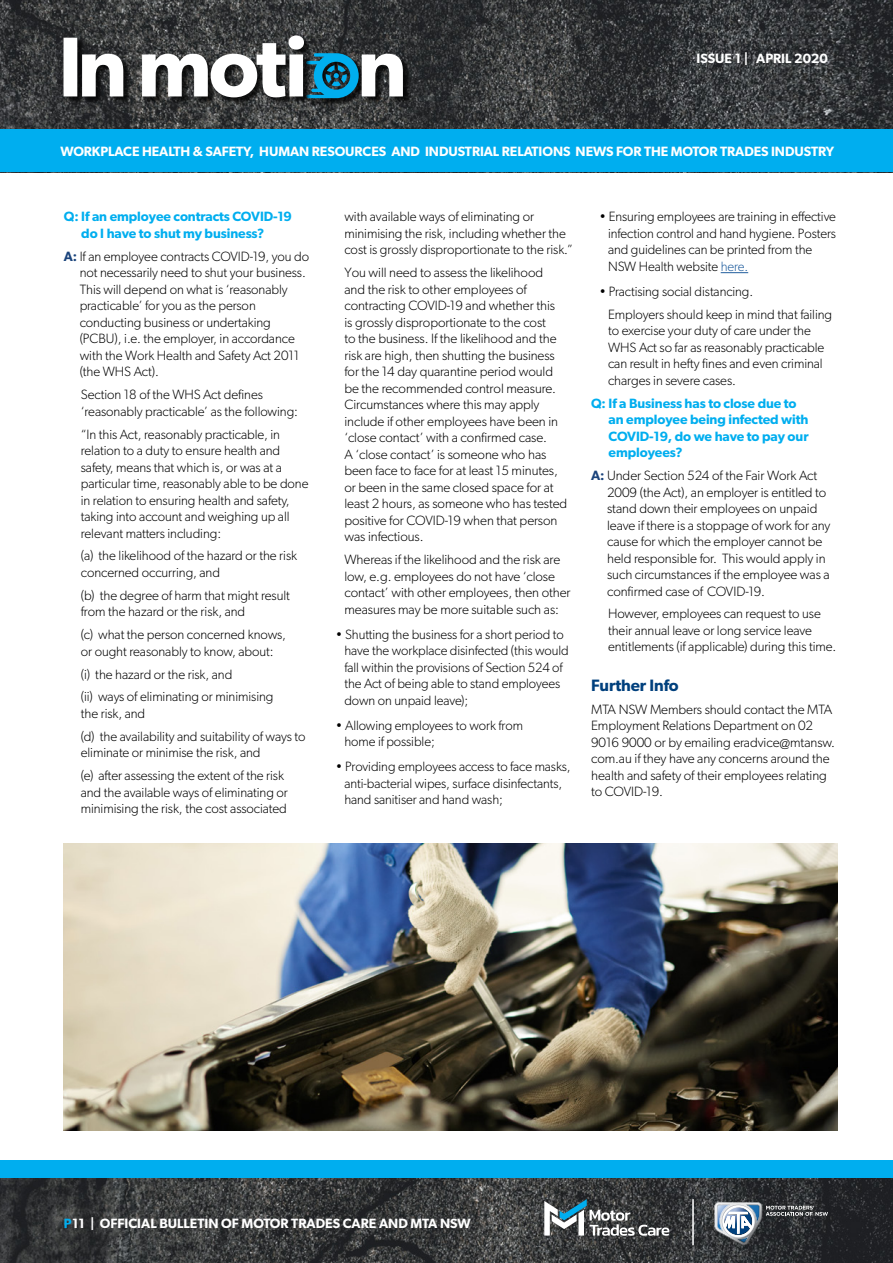
<style>
.page{position:relative;width:893px;height:1263px;background:#fff}
.page>*{position:absolute;margin:0;border:0;box-sizing:border-box;transform-origin:0 0}
.Subheader{font:600 16.5px "Gibson";letter-spacing:-.005em;color:#00407d}
.Body{font:300 13.5px/16.5px "Gibson";letter-spacing:-.005em;color:#000}
.t1{font:600 13.5px "Gibson";letter-spacing:-.005em;color:#fff}
.Question{font:600 13.5px/16.5px "Gibson";letter-spacing:-.005em;color:#00aeef}
.s1{font-weight:600;color:#1b447c}
.s2{color:#215e9e}
.s3{color:#00aeef}
</style>
<div class="page">
<img style="left:0;top:0;width:893px;height:130px">
<img style="left:0;top:1178px;width:893px;height:85px">
<div style="left:0;top:130px;width:893px;height:42px;background:#00aeef"></div>
<div style="left:0;top:1160px;width:893px;height:18px;background:#00aeef"></div>
<svg style="left:714px;top:1202px;width:114px;height:43px;background:#5b6269"></svg>
<svg style="left:544px;top:1199px;width:125px;height:37px"></svg>
<hr style="left:692px;top:1199px;width:2px;height:46px;background:#fff">
<div style="left:64px;top:37px;width:347px;height:69px;background:#000;opacity:.75"></div>
<svg style="left:64px;top:35px;width:339px;height:63px"></svg>
<svg style="left:721px;top:272px;width:27px;height:1px"></svg>
<img style="left:64px;top:843px;width:774px;height:287px">
<p class="t1" style="left:696px;top:50px;width:133px">ISSUE 1 | APRIL 2020</p>
<p class="t1" style="left:60px;top:144px;width:775px">WORKPLACE HEALTH &amp; SAFETY, HUMAN RESOURCES AND INDUSTRIAL RELATIONS NEWS FOR THE MOTOR TRADES INDUSTRY</p>
<p class="Question" style="left:81px;top:208px;width:212px;text-indent:-17px">Q: If an employee contracts COVID-19 do I have to shut my business?</p>
<p class="Body" style="left:80px;top:248px;width:231px;text-indent:-16px"><span class="s1">A:</span> If an employee contracts COVID-19, you do not necessarily need to shut your business.<br>This will depend on what is ‘reasonably practicable’ for you as the person conducting business or undertaking (PCBU), i.e. the employer, in accordance with the Work Health and Safety Act 2011 (the WHS Act).</p>
<p class="Body" style="left:81px;top:386px;width:219px">Section 18 of the WHS Act defines ‘reasonably practicable’ as the following:</p>
<p class="Body" style="left:81px;top:425px;width:229px">“In this Act, reasonably practicable, in relation to a duty to ensure health and safety, means that which is, or was at a particular time, reasonably able to be done in relation to ensuring health and safety, taking into account and weighing up all relevant matters including:</p>
<p class="Body" style="left:81px;top:547px;width:218px">(a) the likelihood of the hazard or the risk concerned occurring, and</p>
<p class="Body" style="left:81px;top:587px;width:211px">(b) the degree of harm that might result from the hazard or the risk, and</p>
<p class="Body" style="left:81px;top:626px;width:207px">(c) what the person concerned knows, or ought reasonably to know, about:</p>
<p class="Body" style="left:81px;top:665px;width:153px">(i) the hazard or the risk, and</p>
<p class="Body" style="left:81px;top:688px;width:194px">(ii) ways of eliminating or minimising the risk, and</p>
<p class="Body" style="left:81px;top:728px;width:226px">(d) the availability and suitability of ways to eliminate or minimise the risk, and</p>
<p class="Body" style="left:81px;top:767px;width:209px">(e) after assessing the extent of the risk and the available ways of eliminating or minimising the risk, the cost associated</p>
<p class="Body" style="left:344px;top:208px;width:230px">with available ways of eliminating or minimising the risk, including whether the cost is grossly disproportionate to the risk.”</p>
<p class="Body" style="left:344px;top:264px;width:224px">You will need to assess the likelihood and the risk to other employees of contracting COVID-19 and whether this<br>is grossly disproportionate to the cost<br>to the business. If the likelihood and the risk are high, then shutting the business for the 14 day quarantine period would be the recommended control measure.<br>Circumstances where this may apply include if other employees have been in ‘close contact’ with a confirmed case.<br>A ‘close contact’ is someone who has been face to face for at least 15 minutes, or been in the same closed space for at least 2 hours, as someone who has tested positive for COVID-19 when that person was infectious.</p>
<p class="Body" style="left:344px;top:551px;width:228px">Whereas if the likelihood and the risk are low, e.g. employees do not have ‘close contact’ with other employees, then other measures may be more suitable such as:</p>
<p class="Body" style="left:344px;top:626px;width:226px;text-indent:-9px">• Shutting the business for a short period to have the workplace disinfected (this would fall within the provisions of Section 524 of the Act of being able to stand employees down on unpaid leave);</p>
<p class="Body" style="left:344px;top:717px;width:180px;text-indent:-9px">• Allowing employees to work from home if possible;</p>
<p class="Body" style="left:344px;top:758px;width:228px;text-indent:-9px">• Providing employees access to face masks, anti-bacterial wipes, surface disinfectants, hand sanitiser and hand wash;</p>
<p class="Body" style="left:608px;top:208px;width:229px;text-indent:-9px">• Ensuring employees are training in effective infection control and hand hygiene. Posters and guidelines can be printed from the NSW Health website <span class="s2">here.</span></p>
<p class="Body" style="left:600px;top:283px;width:155px">• Practising social distancing.</p>
<p class="Body" style="left:608px;top:306px;width:226px">Employers should keep in mind that failing to exercise your duty of care under the WHS Act so far as reasonably practicable can result in hefty fines and even criminal charges in severe cases.</p>
<p class="Question" style="left:609px;top:394px;width:201px;text-indent:-17px">Q: If a Business has to close due to an employee being infected with<br>COVID-19, do we have to pay our employees?</p>
<p class="Body" style="left:607px;top:467px;width:225px;text-indent:-16px"><span class="s1">A:</span> Under Section 524 of the Fair Work Act 2009 (the Act), an employer is entitled to stand down their employees on unpaid leave if there is a stoppage of work for any cause for which the employer cannot be held responsible for. This would apply in such circumstances if the employee was a confirmed case of COVID-19.</p>
<p class="Body" style="left:608px;top:605px;width:230px">However, employees can request to use their annual leave or long service leave entitlements (if applicable) during this time.</p>
<p class="Subheader" style="left:591px;top:675px;width:89px">Further Info</p>
<p class="Body" style="left:591px;top:700px;width:245px">MTA NSW Members should contact the MTA Employment Relations Department on 02<br>9016 9000 or by emailing eradvice@mtansw. com.au if they have any concerns around the health and safety of their employees relating to COVID-19.</p>
<p class="t1" style="left:64px;top:1215px;width:408px"><span class="s3">P</span>11 | OFFICIAL BULLETIN OF MOTOR TRADES CARE AND MTA NSW</p>
</div>
